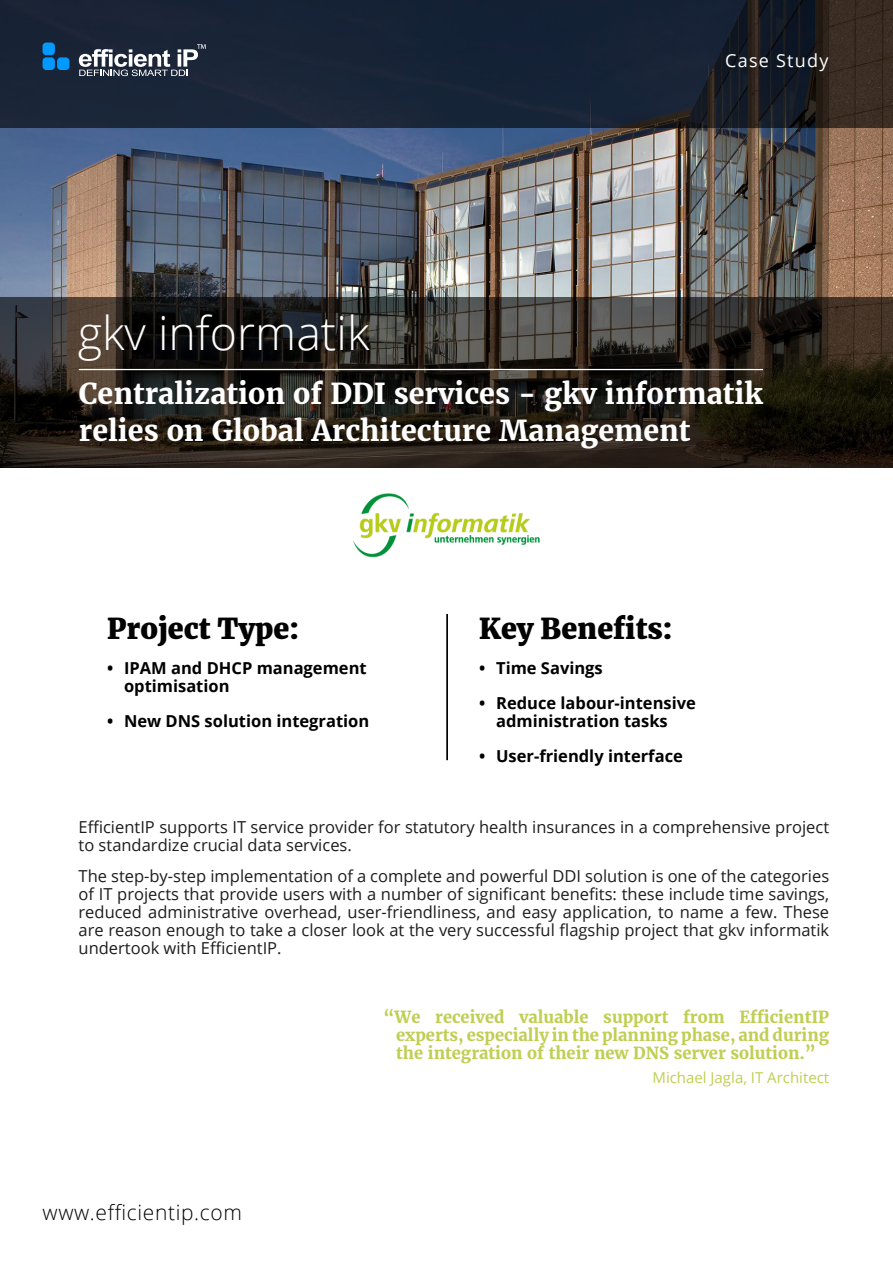
<style>
.page{position:relative;width:893px;height:1263px;background:#fff}
.page>*{position:absolute;margin:0;border:0;box-sizing:border-box;transform-origin:0 0}
.t1{font:300 46.5px "Open Sans";color:#fff}
.Title_H1{font:700 28.5px/37.5px "Merriweather";color:#fff}
.Title_Key_Takeaways{font:900 28.5px "Merriweather";color:#010101}
.t2{font:300 21px "Open Sans";letter-spacing:.03em;color:#000}
.t3{font:18px "Open Sans";letter-spacing:.07em;color:#fff}
.Body{font:16.5px/18px "Open Sans";color:#1d1d1d}
.t4{font:700 16.5px/18px "Open Sans";color:#010101}
.Key_Takeaways{font:700 16.5px/18px "Merriweather";color:#bfcf53;text-align:justify}
.Body-2{font:15px "Open Sans";color:#bfcf53}
</style>
<div class="page">
<img style="left:0;top:128px;width:893px;height:170px">
<svg style="left:0;top:0;width:893px;height:128px;background:#1a2332"></svg>
<div style="left:43px;top:57px;width:12px;height:13px;background:#09f;border-radius:4px"></div>
<div style="left:43px;top:43px;width:12px;height:12px;background:#09f;border-radius:4px"></div>
<div style="left:57px;top:57px;width:12px;height:13px;background:#09f;border-radius:4px"></div>
<svg style="left:79px;top:44px;width:127px;height:32px"></svg>
<hr style="left:446px;top:614px;width:2px;height:146px;background:#010101">
<svg style="left:0;top:298px;width:893px;height:170px;background:#28231d"></svg>
<hr style="left:79px;top:369px;width:684px;height:1px;background:#fff">
<img style="left:353px;top:493px;width:187px;height:65px">
<p class="t3" style="left:725px;top:48px;width:105px">Case Study</p>
<p class="t1" style="left:78px;top:301px;width:293px">gkv informatik</p>
<p class="Title_H1" style="left:79px;top:374px;width:686px">Centralization of DDI services - gkv informatik relies on Global Architecture Management</p>
<p class="Title_Key_Takeaways" style="left:107px;top:610px;width:193px">Project Type:</p>
<p class="t4" style="left:124px;top:659px;width:244px;text-indent:-17px">• IPAM and DHCP management optimisation</p>
<p class="t4" style="left:107px;top:712px;width:264px">• New DNS solution integration</p>
<p class="Title_Key_Takeaways" style="left:479px;top:609px;width:195px">Key Benefits:</p>
<p class="t4" style="left:479px;top:659px;width:125px">• Time Savings</p>
<p class="t4" style="left:496px;top:694px;width:201px;text-indent:-17px">• Reduce labour-intensive administration tasks</p>
<p class="t4" style="left:479px;top:747px;width:205px">• User-friendly interface</p>
<p class="Body" style="left:79px;top:817px;width:752px">EfficientIP supports IT service provider for statutory health insurances in a comprehensive project to standardize crucial data services.</p>
<p class="Body" style="left:79px;top:866px;width:752px;text-align:justify">The step-by-step implementation of a complete and powerful DDI solution is one of the categories of IT projects that provide users with a number of significant benefits: these include time savings, reduced administrative overhead, user-friendliness, and easy application, to name a few. These are reason enough to take a closer look at the very successful flagship project that gkv informatik undertook with EfficientIP.</p>
<p class="t2" style="left:43px;top:1198px;width:201px">www.efficientip.com</p>
<p class="Key_Takeaways" style="left:396px;top:1008px;width:434px;text-indent:-13px">“We received valuable support from EfficientIP experts, especially in the planning phase, and during the integration of their new DNS server solution.”</p>
<p class="Body-2" style="left:652px;top:1067px;width:178px">Michael Jagla, IT Architect</p>
</div>
